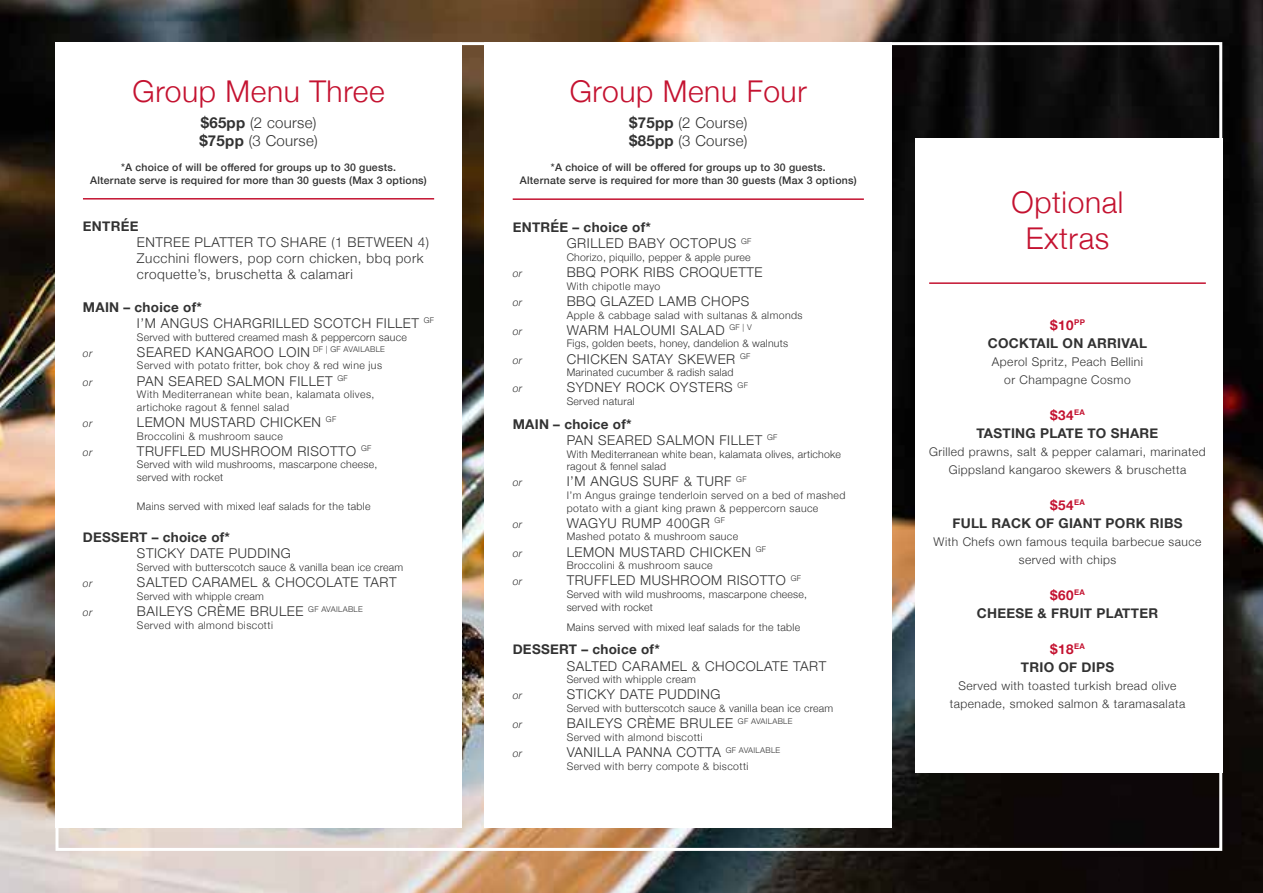
<style>
.page{position:relative;width:1263px;height:893px;background:#fff}
.page>*{position:absolute;margin:0;border:0;box-sizing:border-box;transform-origin:0 0}
.t1{font:300 30px/36px "Helvetica Neue";letter-spacing:.02em;color:#c41230;text-align:center}
.t2{font:300 15px/18px "Helvetica Neue";letter-spacing:.02em;color:#323232}
.t3{font:300 13.5px/16.2px "Helvetica Neue";letter-spacing:.04em;color:#323232}
.t4{font:700 13.5px/18px "Helvetica Neue";letter-spacing:.02em;color:#323232;text-align:center}
.t5{font:300 12px/18px "Helvetica Neue";letter-spacing:.04em;color:#323232;text-align:center}
.t6{font:300 10.5px/12.6px "Helvetica Neue";letter-spacing:.03em;color:#323232}
.t7{font:500 10.5px/12.6px "Helvetica Neue";letter-spacing:.02em;color:#323232;text-align:center}
.t8{font:italic 300 10.5px "Helvetica Neue";letter-spacing:.04em;color:#323232}
.s1{font-weight:700}
.s2{color:#c41230}
</style>
<div class="page">
<img style="left:0;top:0;width:1263px;height:893px">
<div style="left:56px;top:42px;width:406px;height:785px;background:#fff"></div>
<div style="left:484px;top:42px;width:408px;height:785px;background:#fff"></div>
<hr style="left:83px;top:198px;width:351px;height:2px;background:#c41230">
<hr style="left:513px;top:198px;width:351px;height:2px;background:#c41230">
<div style="left:915px;top:138px;width:307px;height:635px;background:#fff"></div>
<hr style="left:929px;top:282px;width:277px;height:2px;background:#c41230">
<h1 class="t1" style="left:132px;top:71px;width:254px">Group Menu Three</h1>
<h2 class="t2" style="left:199px;top:113px;width:120px"><span class="s1">$65pp</span> (2 course) <span class="s1">$75pp</span> (3 Course)</h2>
<p class="t7" style="left:90px;top:160px;width:338px">*A choice of will be offered for groups up to 30 guests.<br>Alternate serve is required for more than 30 guests (Max 3 options)</p>
<p class="t4" style="left:83px;top:217px;width:57px">ENTRÉE</p>
<p class="t3" style="left:137px;top:233px;width:294px">ENTREE PLATTER TO SHARE (1 BETWEEN 4)<br>Zucchini flowers, pop corn chicken, bbq pork croquette’s, bruschetta &amp; calamari</p>
<p class="t3" style="left:137px;top:298px;width:299px;text-indent:-54px"><span class="s1">MAIN – choice of*<br></span>I’M ANGUS CHARGRILLED SCOTCH FILLET <sup>GF</sup></p>
<p class="t6" style="left:137px;top:330px;width:271px">Served with buttered creamed mash &amp; peppercorn sauce</p>
<p class="t8" style="left:83px;top:345px;width:11px">or</p>
<p class="t3" style="left:137px;top:343px;width:249px">SEARED KANGAROO LOIN <sup>DF</sup> <sup>|</sup> <sup>GF</sup> <sup>AVAILABLE</sup></p>
<p class="t6" style="left:137px;top:359px;width:247px">Served with potato fritter, bok choy &amp; red wine jus</p>
<p class="t8" style="left:83px;top:373px;width:11px">or</p>
<p class="t3" style="left:137px;top:372px;width:212px">PAN SEARED SALMON FILLET <sup>GF</sup></p>
<p class="t6" style="left:137px;top:387px;width:239px">With Mediterranean white bean, kalamata olives, artichoke ragout &amp; fennel salad</p>
<p class="t8" style="left:83px;top:415px;width:11px">or</p>
<p class="t3" style="left:137px;top:413px;width:201px">LEMON MUSTARD CHICKEN <sup>GF</sup></p>
<p class="t6" style="left:137px;top:429px;width:147px">Broccolini &amp; mushroom sauce</p>
<p class="t8" style="left:83px;top:444px;width:11px">or</p>
<p class="t3" style="left:137px;top:442px;width:236px">TRUFFLED MUSHROOM RISOTTO <sup>GF</sup></p>
<p class="t6" style="left:137px;top:458px;width:242px">Served with wild mushrooms, mascarpone cheese, served with rocket</p>
<p class="t6" style="left:137px;top:499px;width:235px">Mains served with mixed leaf salads for the table</p>
<p class="t4" style="left:83px;top:529px;width:149px">DESSERT – choice of*</p>
<p class="t3" style="left:137px;top:544px;width:155px">STICKY DATE PUDDING</p>
<p class="t6" style="left:137px;top:560px;width:268px">Served with butterscotch sauce &amp; vanilla bean ice cream</p>
<p class="t8" style="left:83px;top:575px;width:11px">or</p>
<p class="t3" style="left:137px;top:573px;width:261px">SALTED CARAMEL &amp; CHOCOLATE TART</p>
<p class="t6" style="left:137px;top:589px;width:128px">Served with whipple cream</p>
<p class="t8" style="left:83px;top:604px;width:11px">or</p>
<p class="t3" style="left:137px;top:602px;width:227px">BAILEYS CRÈME BRULEE <sup>GF</sup> <sup>AVAILABLE</sup></p>
<p class="t6" style="left:137px;top:618px;width:137px">Served with almond biscotti</p>
<h1 class="t1" style="left:570px;top:71px;width:238px">Group Menu Four</h1>
<h2 class="t2" style="left:629px;top:113px;width:120px"><span class="s1">$75pp</span> (2 Course) <span class="s1">$85pp</span> (3 Course)</h2>
<p class="t7" style="left:520px;top:160px;width:338px">*A choice of will be offered for groups up to 30 guests.<br>Alternate serve is required for more than 30 guests (Max 3 options)</p>
<p class="t3" style="left:567px;top:218px;width:186px;text-indent:-54px"><span class="s1">ENTRÉE – choice of*<br></span>GRILLED BABY OCTOPUS <sup>GF</sup></p>
<p class="t6" style="left:567px;top:250px;width:185px">Chorizo, piquillo, pepper &amp; apple puree</p>
<p class="t8" style="left:513px;top:265px;width:11px">or</p>
<p class="t3" style="left:567px;top:263px;width:197px">BBQ PORK RIBS CROQUETTE</p>
<p class="t6" style="left:567px;top:279px;width:95px">With chipotle mayo</p>
<p class="t8" style="left:513px;top:294px;width:11px">or</p>
<p class="t3" style="left:567px;top:292px;width:184px">BBQ GLAZED LAMB CHOPS</p>
<p class="t6" style="left:567px;top:308px;width:237px">Apple &amp; cabbage salad with sultanas &amp; almonds</p>
<p class="t8" style="left:513px;top:323px;width:11px">or</p>
<p class="t3" style="left:567px;top:321px;width:187px">WARM HALOUMI SALAD <sup>GF</sup> <sup>|</sup> <sup>V</sup></p>
<p class="t6" style="left:567px;top:337px;width:223px">Figs, golden beets, honey, dandelion &amp; walnuts</p>
<p class="t8" style="left:513px;top:352px;width:11px">or</p>
<p class="t3" style="left:567px;top:350px;width:185px">CHICKEN SATAY SKEWER <sup>GF</sup></p>
<p class="t6" style="left:567px;top:365px;width:168px">Marinated cucumber &amp; radish salad</p>
<p class="t8" style="left:513px;top:380px;width:11px">or</p>
<p class="t3" style="left:567px;top:379px;width:183px">SYDNEY ROCK OYSTERS <sup>GF</sup></p>
<p class="t6" style="left:567px;top:394px;width:69px">Served natural</p>
<p class="t3" style="left:567px;top:415px;width:212px;text-indent:-54px"><span class="s1">MAIN – choice of*<br></span>PAN SEARED SALMON FILLET <sup>GF</sup></p>
<p class="t6" style="left:567px;top:447px;width:276px">With Mediterranean white bean, kalamata olives, artichoke ragout &amp; fennel salad</p>
<p class="t8" style="left:513px;top:474px;width:11px">or</p>
<p class="t3" style="left:567px;top:472px;width:181px">I’M ANGUS SURF &amp; TURF <sup>GF</sup></p>
<p class="t6" style="left:567px;top:488px;width:280px">I’m Angus grainge tenderloin served on a bed of mashed potato with a giant king prawn &amp; peppercorn sauce</p>
<p class="t8" style="left:513px;top:516px;width:11px">or</p>
<p class="t3" style="left:567px;top:514px;width:160px">WAGYU RUMP 400GR <sup>GF</sup></p>
<p class="t6" style="left:567px;top:530px;width:173px">Mashed potato &amp; mushroom sauce</p>
<p class="t8" style="left:513px;top:544px;width:11px">or</p>
<p class="t3" style="left:567px;top:543px;width:201px">LEMON MUSTARD CHICKEN <sup>GF</sup></p>
<p class="t6" style="left:567px;top:558px;width:147px">Broccolini &amp; mushroom sauce</p>
<p class="t8" style="left:513px;top:573px;width:11px">or</p>
<p class="t3" style="left:567px;top:571px;width:236px">TRUFFLED MUSHROOM RISOTTO <sup>GF</sup></p>
<p class="t6" style="left:567px;top:587px;width:242px">Served with wild mushrooms, mascarpone cheese, served with rocket</p>
<p class="t6" style="left:567px;top:620px;width:235px">Mains served with mixed leaf salads for the table</p>
<p class="t4" style="left:513px;top:641px;width:149px">DESSERT – choice of*</p>
<p class="t3" style="left:567px;top:657px;width:261px">SALTED CARAMEL &amp; CHOCOLATE TART</p>
<p class="t6" style="left:567px;top:672px;width:131px">Served with whipple cream</p>
<p class="t8" style="left:513px;top:687px;width:11px">or</p>
<p class="t3" style="left:567px;top:685px;width:155px">STICKY DATE PUDDING</p>
<p class="t6" style="left:567px;top:701px;width:268px">Served with butterscotch sauce &amp; vanilla bean ice cream</p>
<p class="t8" style="left:513px;top:716px;width:11px">or</p>
<p class="t3" style="left:567px;top:714px;width:227px">BAILEYS CRÈME BRULEE <sup>GF</sup> <sup>AVAILABLE</sup></p>
<p class="t6" style="left:567px;top:730px;width:137px">Served with almond biscotti</p>
<p class="t8" style="left:513px;top:745px;width:11px">or</p>
<p class="t3" style="left:567px;top:743px;width:215px">VANILLA PANNA COTTA <sup>GF</sup> <sup>AVAILABLE</sup></p>
<p class="t6" style="left:567px;top:759px;width:183px">Served with berry compote &amp; biscotti</p>
<h1 class="t1" style="left:1011px;top:182px;width:113px">Optional<br>Extras</h1>
<p class="t4" style="left:988px;top:316px;width:161px"><span class="s2">$10</span><sup>PP<br></sup>COCKTAIL ON ARRIVAL</p>
<p class="t5" style="left:992px;top:351px;width:153px">Aperol Spritz, Peach Bellini or Champagne Cosmo</p>
<p class="t4" style="left:977px;top:406px;width:183px"><span class="s2">$34</span><sup>EA<br></sup>TASTING PLATE TO SHARE</p>
<p class="t5" style="left:929px;top:441px;width:278px">Grilled prawns, salt &amp; pepper calamari, marinated<br>Gippsland kangaroo skewers &amp; bruschetta</p>
<p class="t4" style="left:952px;top:496px;width:232px"><span class="s2">$54</span><sup>EA<br></sup>FULL RACK OF GIANT PORK RIBS</p>
<p class="t5" style="left:933px;top:531px;width:269px">With Chefs own famous tequila barbecue sauce served with chips</p>
<p class="t4" style="left:977px;top:586px;width:183px"><span class="s2">$60</span><sup>EA<br></sup>CHEESE &amp; FRUIT PLATTER</p>
<p class="t4" style="left:1021px;top:640px;width:95px"><span class="s2">$18</span><sup>EA<br></sup>TRIO OF DIPS</p>
<p class="t5" style="left:950px;top:675px;width:237px">Served with toasted turkish bread olive tapenade, smoked salmon &amp; taramasalata</p>
</div>
